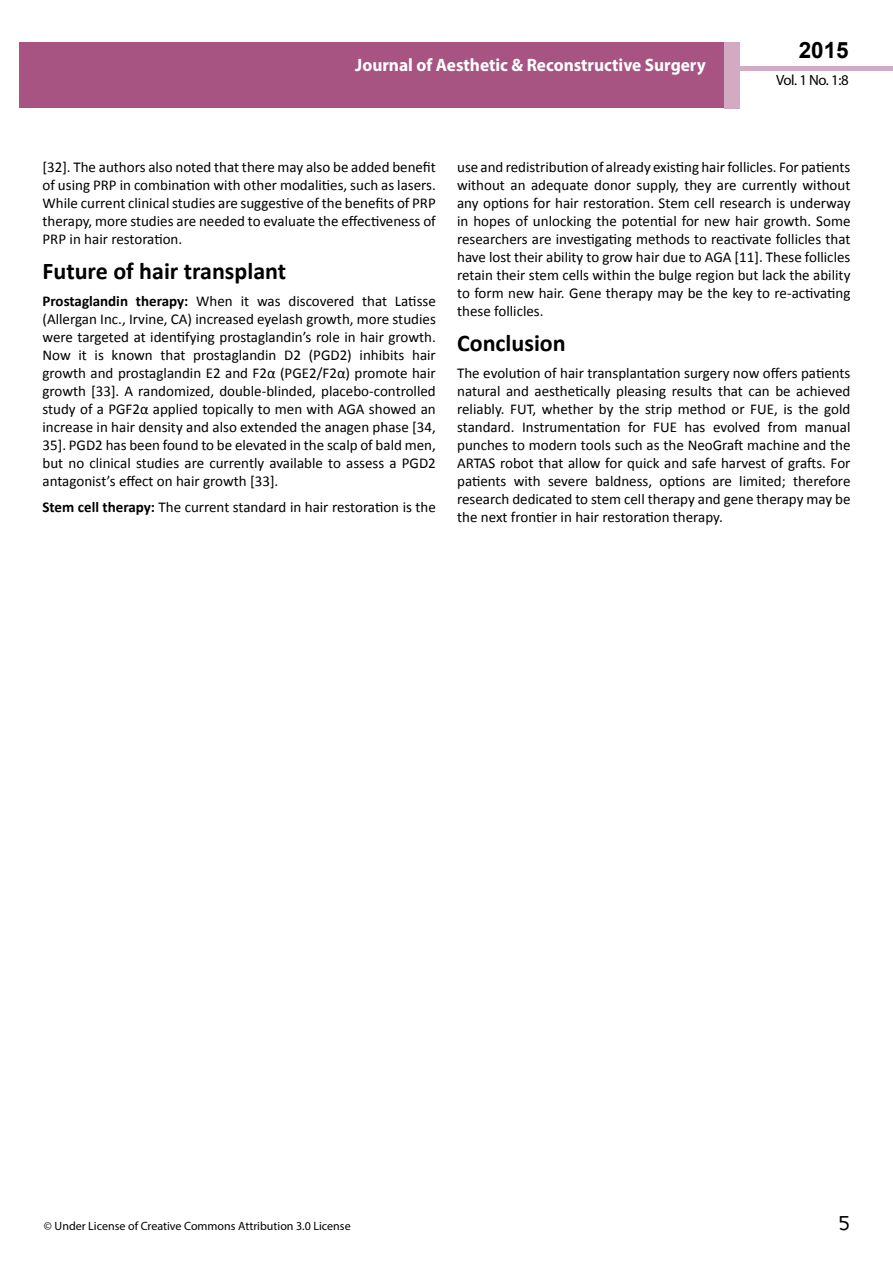
<style>
.page{position:relative;width:893px;height:1263px;background:#fff}
.page>*{position:absolute;margin:0;border:0;box-sizing:border-box;transform-origin:0 0}
.t1{font:25.5px "Tunga";color:#000}
.t2{font:700 24px "Calibri";color:#000}
.t3{font:700 22.5px "Arial";color:#000}
.t4{font:700 18px "Myriad Pro";color:#fff;scale:.96 1}
.t5{font:15px/18px "Calibri";color:#000;text-align:justify}
.t6{font:14.85px "Myriad Pro";color:#000}
.t7{font:12px "Myriad Pro";color:#000}
.s1{font-weight:700}
</style>
<div class="page">
<div style="left:722px;top:66px;width:171px;height:5px;background:#d2aac1"></div>
<div style="left:19px;top:42px;width:706px;height:66px;background:#a75483"></div>
<div style="left:725px;top:42px;width:15px;height:66px;background:#d2aac1"></div>
<p class="t4" style="left:355px;top:53px;width:367px">Journal of Aesthetic &amp; Reconstructive Surgery</p>
<h3 class="t3" style="left:799px;top:35px;width:52px">2015</h3>
<p class="t6" style="left:776px;top:71px;width:74px">Vol. 1 No. 1:8</p>
<p class="t5" style="left:43px;top:158px;width:395px">[32]. The authors also noted that there may also be added benefit of using PRP in combination with other modalities, such as lasers.<br>While current clinical studies are suggestive of the benefits of PRP therapy, more studies are needed to evaluate the effectiveness of PRP in hair restoration.</p>
<h2 class="t2" style="left:43px;top:256px;width:245px">Future of hair transplant</h2>
<p class="t5" style="left:43px;top:292px;width:395px"><span class="s1">Prostaglandin therapy:</span> When it was discovered that Latisse (Allergan Inc., Irvine, CA) increased eyelash growth, more studies were targeted at identifying prostaglandin’s role in hair growth.<br>Now it is known that prostaglandin D2 (PGD2) inhibits hair growth and prostaglandin E2 and F2α (PGE2/F2α) promote hair growth [33]. A randomized, double-blinded, placebo-controlled study of a PGF2α applied topically to men with AGA showed an increase in hair density and also extended the anagen phase [34, 35]. PGD2 has been found to be elevated in the scalp of bald men, but no clinical studies are currently available to assess a PGD2 antagonist’s effect on hair growth [33].</p>
<p class="t5" style="left:43px;top:498px;width:395px"><span class="s1">Stem cell therapy:</span> The current standard in hair restoration is the</p>
<p class="t5" style="left:457px;top:158px;width:395px">use and redistribution of already existing hair follicles. For patients without an adequate donor supply, they are currently without any options for hair restoration. Stem cell research is underway in hopes of unlocking the potential for new hair growth. Some researchers are investigating methods to reactivate follicles that have lost their ability to grow hair due to AGA [11]. These follicles retain their stem cells within the bulge region but lack the ability to form new hair. Gene therapy may be the key to re-activating these follicles.</p>
<h2 class="t2" style="left:457px;top:328px;width:110px">Conclusion</h2>
<p class="t5" style="left:457px;top:364px;width:395px">The evolution of hair transplantation surgery now offers patients natural and aesthetically pleasing results that can be achieved reliably. FUT, whether by the strip method or FUE, is the gold standard. Instrumentation for FUE has evolved from manual punches to modern tools such as the NeoGraft machine and the ARTAS robot that allow for quick and safe harvest of grafts. For patients with severe baldness, options are limited; therefore research dedicated to stem cell therapy and gene therapy may be the next frontier in hair restoration therapy.</p>
<p class="t7" style="left:44px;top:1218px;width:308px">© Under License of Creative Commons Attribution 3.0 License</p>
<h1 class="t1" style="left:839px;top:1206px;width:13px">5</h1>
</div>
